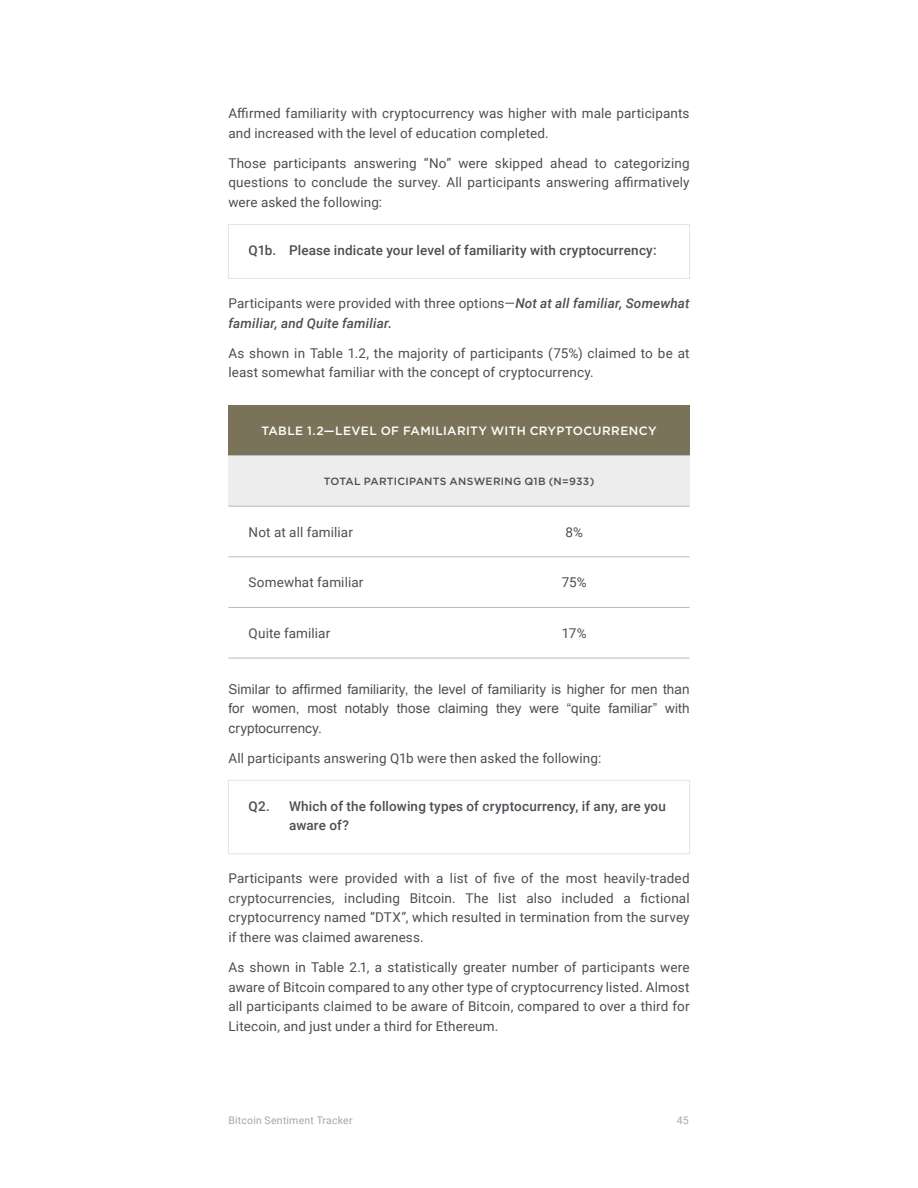
<style>
.page{position:relative;width:918px;height:1188px;background:#fff}
.page>*{position:absolute;margin:0;border:0;box-sizing:border-box;transform-origin:0 0}
.P___Body{font:13.5px/19.5px "Roboto";letter-spacing:.01em;color:#4b4f54;text-align:justify}
.P___Body_Last{font:13.5px/19.5px "Roboto";letter-spacing:.01em;color:#4b4f54;text-align:justify}
.P___Body-2{font:13.5px/19.5px "Arial";letter-spacing:.005em;color:#4b4f54;text-align:justify}
.P___Question_Callout{font:500 13.5px/19.5px "Roboto";letter-spacing:.01em;color:#4b4f54}
.P___Body-3{font:italic 500 13.5px/19.5px "Roboto";letter-spacing:.015em;color:#4b4f54}
.Table_Heading{font:500 12px "Gotham";letter-spacing:.03em;color:#fff}
.Table_Subheading{font:500 10.5px "Gotham";letter-spacing:.02em;color:#4b4f54}
.t1{font:10.5px "Roboto";letter-spacing:.025em;color:#a5a7aa}
.s1{font-weight:400;font-style:normal}
</style>
<div class="page">
<div style="left:228px;top:224px;width:462px;height:55px;border:1px solid #e2e4e4"></div>
<div style="left:228px;top:780px;width:462px;height:74px;border:1px solid #e2e4e4"></div>
<div style="left:228px;top:405px;width:462px;height:51px;background:#7b7359"></div>
<div style="left:228px;top:456px;width:462px;height:50px;background:#ededee"></div>
<hr style="left:228px;top:556px;width:231px;height:1px;background:#b7b9bb">
<hr style="left:459px;top:556px;width:231px;height:1px;background:#b7b9bb">
<hr style="left:228px;top:607px;width:231px;height:1px;background:#b7b9bb">
<hr style="left:459px;top:607px;width:231px;height:1px;background:#b7b9bb">
<hr style="left:228px;top:658px;width:231px;height:1px;background:#b7b9bb">
<hr style="left:459px;top:658px;width:231px;height:1px;background:#b7b9bb">
<hr style="left:228px;top:455px;width:231px;height:1px;background:#b7b9bb">
<hr style="left:459px;top:455px;width:231px;height:1px;background:#b7b9bb">
<hr style="left:228px;top:506px;width:231px;height:1px;background:#b7b9bb">
<hr style="left:459px;top:506px;width:231px;height:1px;background:#b7b9bb">
<p class="P___Body" style="left:228px;top:103px;width:463px">Affirmed familiarity with cryptocurrency was higher with male participants and increased with the level of education completed.</p>
<p class="P___Body_Last" style="left:228px;top:153px;width:463px">Those participants answering “No” were skipped ahead to categorizing questions to conclude the survey. All participants answering affirmatively were asked the following:</p>
<p class="P___Question_Callout" style="left:249px;top:240px;width:410px">Q1b. Please indicate your level of familiarity with cryptocurrency:</p>
<p class="P___Body-3" style="left:228px;top:293px;width:463px"><span class="s1">Participants were provided with three options—</span>Not at all familiar, Somewhat familiar, and Quite familiar.</p>
<p class="P___Body_Last" style="left:228px;top:343px;width:463px">As shown in Table 1.2, the majority of participants (75%) claimed to be at least somewhat familiar with the concept of cryptocurrency.</p>
<p class="Table_Heading" style="left:261px;top:423px;width:397px">TABLE 1.2—LEVEL OF FAMILIARITY WITH CRYPTOCURRENCY</p>
<p class="Table_Subheading" style="left:324px;top:474px;width:272px">TOTAL PARTICIPANTS ANSWERING Q1B (N=933)</p>
<p class="P___Body" style="left:249px;top:522px;width:106px">Not at all familiar</p>
<p class="P___Body" style="left:566px;top:522px;width:19px">8%</p>
<p class="P___Body" style="left:249px;top:572px;width:116px">Somewhat familiar</p>
<p class="P___Body" style="left:562px;top:572px;width:27px">75%</p>
<p class="P___Body" style="left:249px;top:623px;width:83px">Quite familiar</p>
<p class="P___Body" style="left:562px;top:623px;width:26px">17%</p>
<p class="P___Body-2" style="left:228px;top:679px;width:463px">Similar to affirmed familiarity, the level of familiarity is higher for men than for women, most notably those claiming they were “quite familiar” with cryptocurrency.</p>
<p class="P___Body_Last" style="left:228px;top:748px;width:375px">All participants answering Q1b were then asked the following:</p>
<p class="P___Question_Callout" style="left:289px;top:796px;width:378px;text-indent:-40px">Q2. Which of the following types of cryptocurrency, if any, are you aware of?</p>
<p class="P___Body" style="left:228px;top:868px;width:463px">Participants were provided with a list of five of the most heavily-traded cryptocurrencies, including Bitcoin. The list also included a fictional cryptocurrency named “DTX”, which resulted in termination from the survey if there was claimed awareness.</p>
<p class="P___Body" style="left:228px;top:957px;width:463px">As shown in Table 2.1, a statistically greater number of participants were aware of Bitcoin compared to any other type of cryptocurrency listed. Almost all participants claimed to be aware of Bitcoin, compared to over a third for Litecoin, and just under a third for Ethereum.</p>
<p class="t1" style="left:228px;top:1113px;width:126px">Bitcoin Sentiment Tracker</p>
<p class="t1" style="left:677px;top:1113px;width:14px">45</p>
</div>
